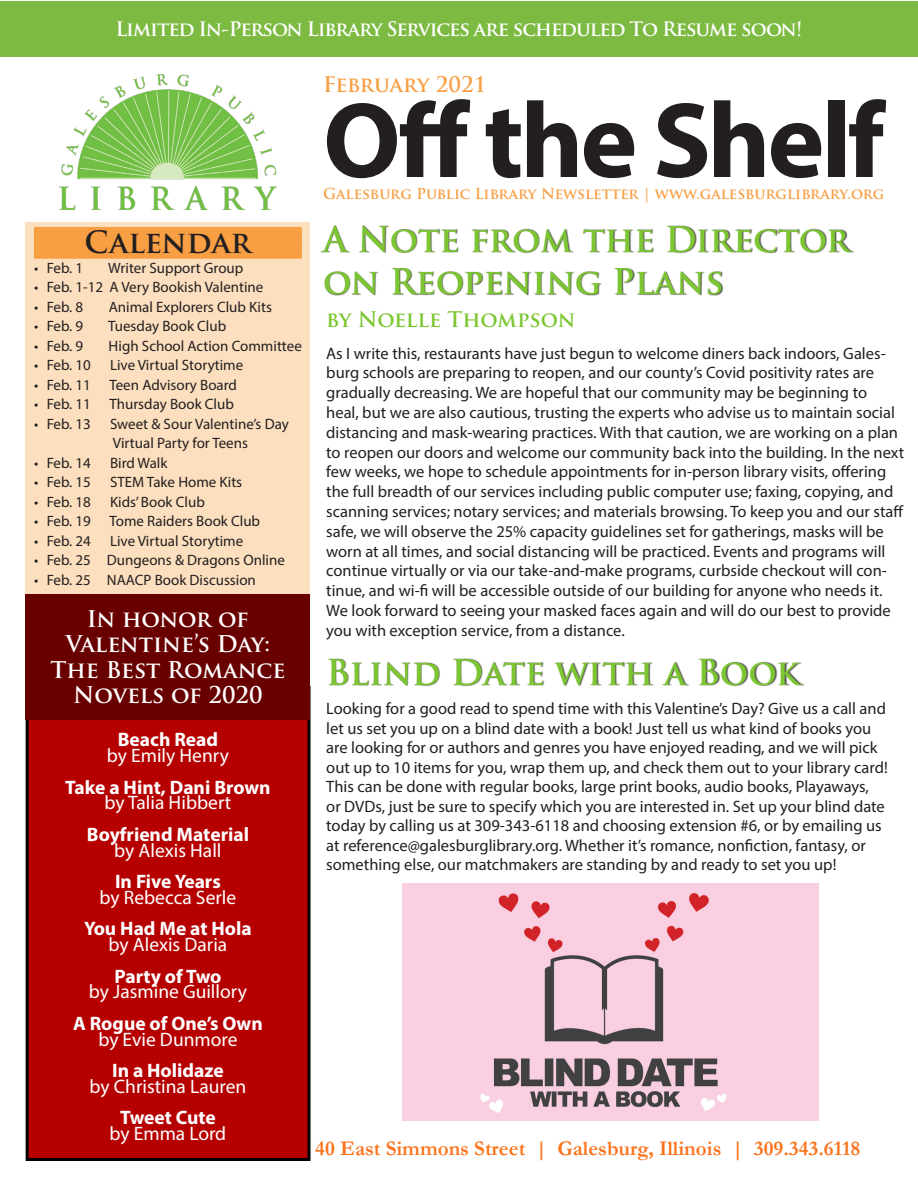
<style>
.page{position:relative;width:918px;height:1188px;background:#fff}
.page>*{position:absolute;margin:0;border:0;box-sizing:border-box;transform-origin:0 0}
.t1{font:700 108px "Myriad Pro";letter-spacing:-.03em;color:#231f20}
.Body{font:700 34.5px/42px "Trajan Pro";color:#7cc731}
.Body-2{font:700 30px "Trajan Pro";color:#231f20}
.t2{font:700 22.5px/25.5px "Trajan Pro";color:#fff;text-align:center}
.t3{font:700 21px "Garamond";color:#fb731c}
.Head_2{font:700 21px "Trajan Pro";letter-spacing:-.005em;color:#7cc731}
.t4{font:700 21px "Trajan Pro";letter-spacing:-.01em;color:#f89f44}
.t5{font:700 19.5px/31.5px "Myriad Pro";color:#fff;text-align:center}
.t6{font:19.5px "Myriad Pro";color:#fff}
.News_title_flash{font:700 19.5px "Trajan Pro";letter-spacing:-.05em;color:#fff}
.Body-3{font:16.5px/19.8px "Myriad Pro";color:#231f20}
.t7{font:15px/19.5px "Myriad Pro";color:#231f20}
.Tagline{font:700 14.85px "Trajan Pro";color:#f89f44}
.s1{font-weight:400}
</style>
<div class="page">
<div style="left:0;top:1px;width:918px;height:55px;background:#7dba42"></div>
<div style="left:26px;top:222px;width:284px;height:381px;background:#fcdfbf"></div>
<div style="left:34px;top:227px;width:268px;height:18px;background:#f89f44"></div>
<div style="left:34px;top:241px;width:268px;height:18px;background:#f89f44"></div>
<div style="left:26px;top:686px;width:284px;height:475px;background:#b60000;border:3px solid #000"></div>
<div style="left:26px;top:594px;width:284px;height:125px;background:#690000"></div>
<img style="left:59px;top:74px;width:218px;height:136px">
<div style="left:321px;top:225px;width:533px;height:70px;background:#231f20;opacity:.75"></div>
<div style="left:329px;top:658px;width:475px;height:28px;background:#231f20;opacity:.75"></div>
<img style="left:402px;top:883px;width:416px;height:237px">
<p class="News_title_flash" style="left:115px;top:17px;width:688px">Limited In-Person Library Services are scheduled To Resume soon!</p>
<p class="t4" style="left:323px;top:72px;width:165px">February 2021</p>
<p class="t1" style="left:323px;top:70px;width:563px">Off the Shelf</p>
<p class="Tagline" style="left:323px;top:184px;width:563px">Galesburg Public Library Newsletter | www.galesburglibrary.org</p>
<p class="Body" style="left:323px;top:219px;width:528px">A Note from the Director on Reopening Plans</p>
<p class="Body-2" style="left:85px;top:224px;width:168px">Calendar</p>
<p class="t7" style="left:34px;top:258px;width:51px">• Feb. 1</p>
<p class="t7" style="left:108px;top:258px;width:137px">Writer Support Group</p>
<p class="t7" style="left:34px;top:277px;width:231px">• Feb. 1-12 A Very Bookish Valentine</p>
<p class="t7" style="left:34px;top:297px;width:51px">• Feb. 8</p>
<p class="t7" style="left:109px;top:297px;width:165px">Animal Explorers Club Kits</p>
<p class="t7" style="left:34px;top:316px;width:51px">• Feb. 9</p>
<p class="t7" style="left:108px;top:316px;width:120px">Tuesday Book Club</p>
<p class="t7" style="left:34px;top:336px;width:51px">• Feb. 9</p>
<p class="t7" style="left:109px;top:336px;width:195px">High School Action Committee</p>
<p class="t7" style="left:34px;top:355px;width:58px">• Feb. 10</p>
<p class="t7" style="left:110px;top:355px;width:135px">Live Virtual Storytime</p>
<p class="t7" style="left:34px;top:375px;width:205px">• Feb. 11 Teen Advisory Board</p>
<p class="t7" style="left:34px;top:394px;width:201px">• Feb. 11 Thursday Book Club</p>
<p class="t7" style="left:34px;top:414px;width:58px">• Feb. 13</p>
<p class="t7" style="left:110px;top:414px;width:180px">Sweet &amp; Sour Valentine’s Day<br>Virtual Party for Teens</p>
<p class="t7" style="left:34px;top:453px;width:58px">• Feb. 14</p>
<p class="t7" style="left:110px;top:453px;width:59px">Bird Walk</p>
<p class="t7" style="left:34px;top:472px;width:58px">• Feb. 15</p>
<p class="t7" style="left:110px;top:472px;width:134px">STEM Take Home Kits</p>
<p class="t7" style="left:34px;top:492px;width:58px">• Feb. 18</p>
<p class="t7" style="left:110px;top:492px;width:96px">Kids’ Book Club</p>
<p class="t7" style="left:34px;top:511px;width:228px">• Feb. 19 Tome Raiders Book Club</p>
<p class="t7" style="left:34px;top:531px;width:58px">• Feb. 24</p>
<p class="t7" style="left:110px;top:531px;width:135px">Live Virtual Storytime</p>
<p class="t7" style="left:34px;top:550px;width:252px">• Feb. 25 Dungeons &amp; Dragons Online</p>
<p class="t7" style="left:34px;top:570px;width:223px">• Feb. 25 NAACP Book Discussion</p>
<p class="Head_2" style="left:326px;top:307px;width:251px">by Noelle Thompson</p>
<p class="Body-3" style="left:326px;top:343px;width:580px">As I write this, restaurants have just begun to welcome diners back indoors, Gales&shy;burg schools are preparing to reopen, and our county’s Covid positivity rates are gradually decreasing. We are hopeful that our community may be beginning to<br>heal, but we are also cautious, trusting the experts who advise us to maintain social distancing and mask-wearing practices. With that caution, we are working on a plan to reopen our doors and welcome our community back into the building. In the next few weeks, we hope to schedule appointments for in-person library visits, offering the full breadth of our services including public computer use; faxing, copying, and scanning services; notary services; and materials browsing. To keep you and our staff safe, we will observe the 25% capacity guidelines set for gatherings, masks will be worn at all times, and social distancing will be practiced. Events and programs will continue virtually or via our take-and-make programs, curbside checkout will con&shy;tinue, and wi-fi will be accessible outside of our building for anyone who needs it.<br>We look forward to seeing your masked faces again and will do our best to provide you with exception service, from a distance.</p>
<p class="t2" style="left:51px;top:606px;width:236px">In honor of<br>Valentine’s Day:<br>The Best Romance<br>Novels of 2020</p>
<p class="Body" style="left:326px;top:652px;width:475px">Blind Date with a Book</p>
<p class="Body-3" style="left:326px;top:699px;width:563px">Looking for a good read to spend time with this Valentine’s Day? Give us a call and let us set you up on a blind date with a book! Just tell us what kind of books you are looking for or authors and genres you have enjoyed reading, and we will pick out up to 10 items for you, wrap them up, and check them out to your library card!<br>This can be done with regular books, large print books, audio books, Playaways,<br>or DVDs, just be sure to specify which you are interested in. Set up your blind date today by calling us at 309-343-6118 and choosing extension #6, or by emailing us at reference@galesburglibrary.org. Whether it’s romance, nonfiction, fantasy, or something else, our matchmakers are standing by and ready to set you up!</p>
<p class="t5" style="left:118px;top:723px;width:102px">Beach Read</p>
<p class="t5" style="left:65px;top:739px;width:207px"><span class="s1">by Emily Henry<br></span>Take a Hint, Dani Brown</p>
<p class="t5" style="left:87px;top:786px;width:164px"><span class="s1">by Talia Hibbert<br></span>Boyfriend Material</p>
<p class="t6" style="left:114px;top:838px;width:109px">by Alexis Hall</p>
<p class="t5" style="left:115px;top:865px;width:107px">In Five Years</p>
<p class="t6" style="left:100px;top:885px;width:138px">by Rebecca Serle</p>
<p class="t5" style="left:84px;top:912px;width:169px">You Had Me at Hola</p>
<p class="t6" style="left:109px;top:933px;width:120px">by Alexis Daria</p>
<p class="t5" style="left:114px;top:960px;width:108px">Party of Two</p>
<p class="t6" style="left:89px;top:980px;width:160px">by Jasmine Guillory</p>
<p class="t5" style="left:73px;top:1007px;width:191px">A Rogue of One’s Own</p>
<p class="t6" style="left:98px;top:1027px;width:141px">by Evie Dunmore</p>
<p class="t5" style="left:112px;top:1054px;width:113px">In a Holidaze</p>
<p class="t6" style="left:90px;top:1074px;width:158px">by Christina Lauren</p>
<p class="t5" style="left:120px;top:1101px;width:97px">Tweet Cute</p>
<p class="t6" style="left:110px;top:1122px;width:118px">by Emma Lord</p>
<p class="t3" style="left:58px;top:1134px;width:804px">Galesburg Public Library | 40 East Simmons Street | Galesburg, Illinois | 309.343.6118</p>
</div>
